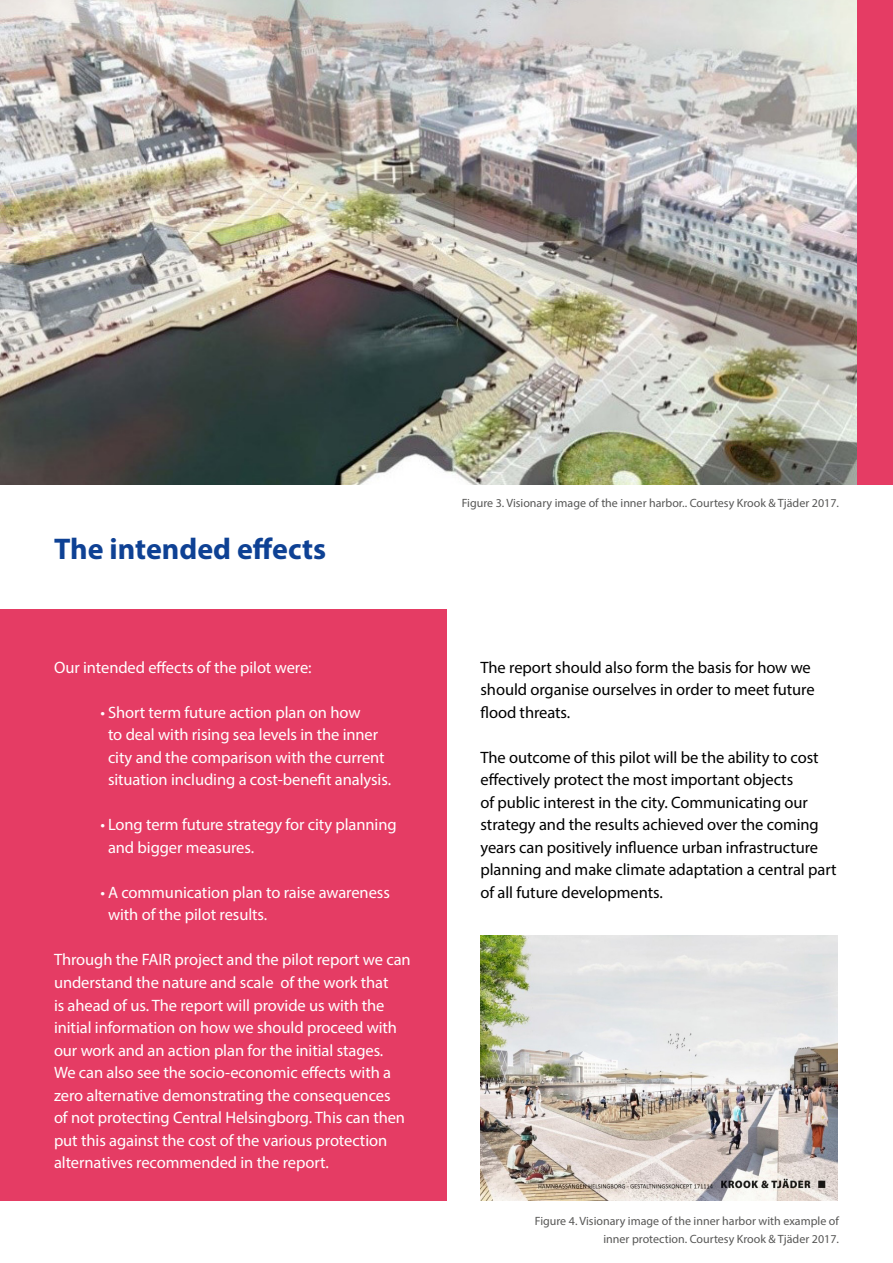
<style>
.page{position:relative;width:893px;height:1263px;background:#fff}
.page>*{position:absolute;margin:0;border:0;box-sizing:border-box;transform-origin:0 0}
.t1{font:700 30px "Myriad Pro";color:#0e4194}
.t2{font:16.5px/22.5px "Myriad Pro";letter-spacing:-.005em;color:#fff}
.t3{font:16.5px/22.5px "Myriad Pro";letter-spacing:-.005em;color:#000}
.t4{font:12px "Myriad Pro";color:#575756}
</style>
<div class="page">
<div style="left:0;top:609px;width:446px;height:591px;background:#e53c64"></div>
<img style="left:0;top:0;width:858px;height:485px">
<img style="left:480px;top:935px;width:358px;height:265px">
<div style="left:858px;top:0;width:35px;height:485px;background:#e53c64"></div>
<p class="t1" style="left:54px;top:529px;width:274px">The intended effects</p>
<p class="t2" style="left:54px;top:656px;width:259px">Our intended effects of the pilot were:</p>
<p class="t2" style="left:100px;top:701px;width:262px">• Short term future action plan on how</p>
<p class="t2" style="left:108px;top:723px;width:285px">to deal with rising sea levels in the inner city and the comparison with the current situation including a cost-benefit analysis.</p>
<p class="t2" style="left:108px;top:813px;width:290px;text-indent:-8px">• Long term future strategy for city planning and bigger measures.</p>
<p class="t2" style="left:108px;top:881px;width:283px;text-indent:-8px">• A communication plan to raise awareness with of the pilot results.</p>
<p class="t2" style="left:54px;top:948px;width:358px">Through the FAIR project and the pilot report we can understand the nature and scale of the work that<br>is ahead of us. The report will provide us with the initial information on how we should proceed with our work and an action plan for the initial stages.<br>We can also see the socio-economic effects with a zero alternative demonstrating the consequences<br>of not protecting Central Helsingborg. This can then put this against the cost of the various protection alternatives recommended in the report.</p>
<p class="t4" style="left:462px;top:495px;width:379px">Figure 3. Visionary image of the inner harbor.. Courtesy Krook &amp; Tjäder 2017.</p>
<p class="t3" style="left:480px;top:656px;width:336px">The report should also form the basis for how we should organise ourselves in order to meet future flood threats.</p>
<p class="t3" style="left:480px;top:746px;width:358px">The outcome of this pilot will be the ability to cost effectively protect the most important objects<br>of public interest in the city. Communicating our strategy and the results achieved over the coming years can positively influence urban infrastructure planning and make climate adaptation a central part of all future developments.</p>
<p class="t4" style="left:535px;top:1214px;width:306px">Figure 4. Visionary image of the inner harbor with example of</p>
<p class="t4" style="left:603px;top:1232px;width:237px">inner protection. Courtesy Krook &amp; Tjäder 2017.</p>
</div>
